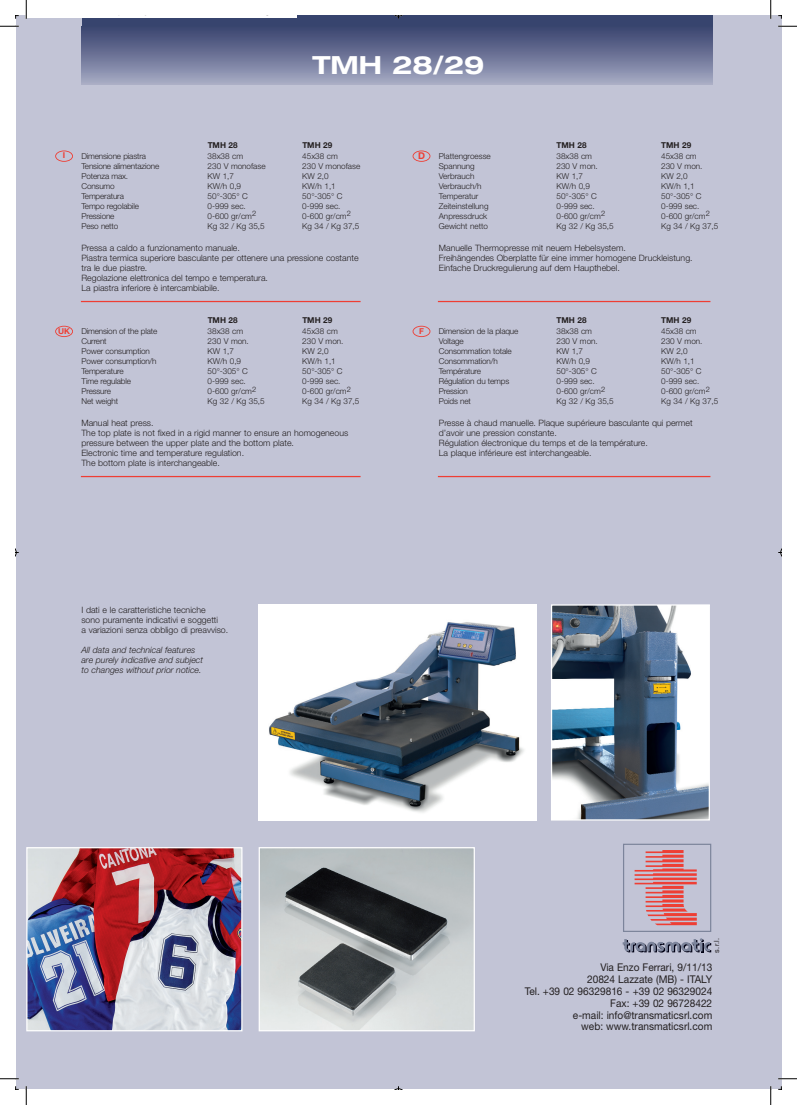
<style>
.page{position:relative;width:797px;height:1105px;background:#fff}
.page>*{position:absolute;margin:0;border:0;box-sizing:border-box;transform-origin:0 0}
.t1{font:700 expanded 25px "Helvetica Neue";color:#fff}
.t2{font:10.62px/11.9px "Helvetica Neue";color:#231f20;text-align:right;scale:.95 1}
.t3{font:700 9.38px "Helvetica Neue";color:#ee3e34}
.t4{font:300 8.75px/10px "Helvetica Neue";color:#231f20}
.t5{font:italic 300 8.75px/10px "Helvetica Neue";color:#231f20}
.t6{font:300 8.12px/10px "Helvetica Neue";color:#231f20}
.t7{font:700 8.12px "Helvetica Neue";color:#231f20}
.t8{font:700 8.12px "Helvetica Neue";color:#ee3e34}
.t9{font:7.25px "Helvetica Neue";color:#231f20}
</style>
<div class="page">
<div style="left:16px;top:16px;width:765px;height:1073px;background:#c2c4d6"></div>
<div style="left:82px;top:26px;width:630px;height:59px;background:linear-gradient(to bottom,#37416c,#a6aac4)"></div>
<div style="left:82px;top:16px;width:630px;height:10px;background:#37446e"></div>
<img style="left:553px;top:606px;width:155px;height:212px">
<div style="left:551px;top:604px;width:159px;height:216px;border:1px solid #fff"></div>
<img style="left:28px;top:849px;width:212px;height:180px">
<div style="left:26px;top:847px;width:216px;height:184px;border:1px solid #fff"></div>
<svg style="left:55px;top:150px;width:18px;height:12px"></svg>
<svg style="left:412px;top:150px;width:18px;height:12px"></svg>
<hr style="left:81px;top:301px;width:279px;height:1px;background:#ee3e34">
<hr style="left:438px;top:301px;width:272px;height:1px;background:#ee3e34">
<hr style="left:438px;top:476px;width:272px;height:1px;background:#ee3e34">
<svg style="left:55px;top:326px;width:18px;height:11px"></svg>
<svg style="left:412px;top:326px;width:18px;height:11px"></svg>
<hr style="left:81px;top:476px;width:279px;height:1px;background:#ee3e34">
<img style="left:261px;top:849px;width:212px;height:180px">
<div style="left:259px;top:847px;width:216px;height:184px;border:1px solid #fff"></div>
<svg style="left:634px;top:850px;width:62px;height:75px"></svg>
<div style="left:623px;top:844px;width:88px;height:88px;border:1px solid #7c849b"></div>
<svg style="left:622px;top:938px;width:89px;height:14px"></svg>
<hr style="left:25px;top:16px;width:272px;height:2px;background:#fff">
<svg style="left:778px;top:1086px;width:4px;height:4px"></svg>
<img style="left:258px;top:605px;width:278px;height:216px">
<svg style="left:0;top:25px;width:19px;height:2px"></svg>
<svg style="left:778px;top:25px;width:19px;height:2px"></svg>
<svg style="left:0;top:1078px;width:19px;height:1px"></svg>
<svg style="left:778px;top:1078px;width:19px;height:1px"></svg>
<svg style="left:25px;top:0;width:2px;height:19px"></svg>
<svg style="left:25px;top:1086px;width:2px;height:19px"></svg>
<svg style="left:770px;top:0;width:1px;height:19px"></svg>
<svg style="left:770px;top:1086px;width:1px;height:19px"></svg>
<h1 class="t1" style="left:312px;top:49px;width:173px">TMH 28/29</h1>
<p class="t8" style="left:63px;top:151px;width:4px">I</p>
<p class="t8" style="left:58px;top:326px;width:13px">UK</p>
<p class="t6" style="left:81px;top:151px;width:79px">Dimensione piastra<br>Tensione alimentazione<br>Potenza max.<br>Consumo<br>Temperatura<br>Tempo regolabile<br>Pressione<br>Peso netto</p>
<p class="t7" style="left:208px;top:140px;width:31px">TMH 28</p>
<p class="t6" style="left:208px;top:151px;width:59px">38x38 cm<br>230 V monofase<br>KW 1,7<br>KW/h 0,9<br>50°-305° C<br>0-999 sec.<br>0-600 gr/cm<sup>2<br></sup>Kg 32 / Kg 35,5</p>
<p class="t7" style="left:302px;top:140px;width:31px">TMH 29</p>
<p class="t6" style="left:302px;top:151px;width:59px">45x38 cm<br>230 V monofase<br>KW 2,0<br>KW/h 1,1<br>50°-305° C<br>0-999 sec.<br>0-600 gr/cm<sup>2<br></sup>Kg 34 / Kg 37,5</p>
<p class="t4" style="left:81px;top:242px;width:279px">Pressa a caldo a funzionamento manuale.<br>Piastra termica superiore basculante per ottenere una pressione costante tra le due piastre.<br>Regolazione elettronica del tempo e temperatura.<br>La piastra inferiore è intercambiabile.</p>
<p class="t6" style="left:81px;top:326px;width:77px">Dimension of the plate<br>Current<br>Power consumption<br>Power consumption/h<br>Temperature<br>Time regulable<br>Pressure<br>Net weight</p>
<p class="t7" style="left:208px;top:315px;width:31px">TMH 28</p>
<p class="t6" style="left:208px;top:326px;width:59px">38x38 cm<br>230 V mon.<br>KW 1,7<br>KW/h 0,9<br>50°-305° C<br>0-999 sec.<br>0-600 gr/cm<sup>2<br></sup>Kg 32 / Kg 35,5</p>
<p class="t7" style="left:302px;top:315px;width:31px">TMH 29</p>
<p class="t6" style="left:302px;top:326px;width:59px">45x38 cm<br>230 V mon.<br>KW 2,0<br>KW/h 1,1<br>50°-305° C<br>0-999 sec.<br>0-600 gr/cm<sup>2<br></sup>Kg 34 / Kg 37,5</p>
<p class="t4" style="left:81px;top:418px;width:268px">Manual heat press.<br>The top plate is not fixed in a rigid manner to ensure an homogeneous pressure between the upper plate and the bottom plate.<br>Electronic time and temperature regulation.<br>The bottom plate is interchangeable.</p>
<p class="t3" style="left:418px;top:150px;width:8px">D</p>
<p class="t6" style="left:439px;top:151px;width:53px">Plattengroesse<br>Spannung<br>Verbrauch<br>Verbrauch/h<br>Temperatur<br>Zeiteinstellung<br>Anpressdruck<br>Gewicht netto</p>
<p class="t7" style="left:556px;top:140px;width:31px">TMH 28</p>
<p class="t6" style="left:556px;top:151px;width:59px">38x38 cm<br>230 V mon.<br>KW 1,7<br>KW/h 0,9<br>50°-305° C<br>0-999 sec.<br>0-600 gr/cm<sup>2<br></sup>Kg 32 / Kg 35,5</p>
<p class="t7" style="left:661px;top:140px;width:31px">TMH 29</p>
<p class="t6" style="left:661px;top:151px;width:59px">45x38 cm<br>230 V mon.<br>KW 2,0<br>KW/h 1,1<br>50°-305° C<br>0-999 sec.<br>0-600 gr/cm<sup>2<br></sup>Kg 34 / Kg 37,5</p>
<p class="t4" style="left:439px;top:242px;width:255px">Manuelle Thermopresse mit neuem Hebelsystem.<br>Freihängendes Oberplatte für eine immer homogene Druckleistung.<br>Einfache Druckregulierung auf dem Haupthebel.</p>
<p class="t8" style="left:419px;top:326px;width:6px">F</p>
<p class="t6" style="left:439px;top:326px;width:81px">Dimension de la plaque<br>Voltage<br>Consommation totale<br>Consommation/h<br>Température<br>Régulation du temps<br>Pression<br>Poids net</p>
<p class="t7" style="left:556px;top:315px;width:31px">TMH 28</p>
<p class="t6" style="left:556px;top:326px;width:59px">38x38 cm<br>230 V mon.<br>KW 1,7<br>KW/h 0,9<br>50°-305° C<br>0-999 sec.<br>0-600 gr/cm<sup>2<br></sup>Kg 32 / Kg 35,5</p>
<p class="t7" style="left:661px;top:315px;width:31px">TMH 29</p>
<p class="t6" style="left:661px;top:326px;width:59px">45x38 cm<br>230 V mon.<br>KW 2,0<br>KW/h 1,1<br>50°-305° C<br>0-999 sec.<br>0-600 gr/cm<sup>2<br></sup>Kg 34 / Kg 37,5</p>
<p class="t4" style="left:439px;top:418px;width:255px">Presse à chaud manuelle. Plaque supérieure basculante qui permet d’avoir une pression constante.<br>Régulation électronique du temps et de la température.<br>La plaque inférieure est interchangeable.</p>
<p class="t4" style="left:81px;top:604px;width:148px">I dati e le caratteristiche tecniche<br>sono puramente indicativi e soggetti<br>a variazioni senza obbligo di preavviso.</p>
<p class="t5" style="left:81px;top:644px;width:123px">All data and technical features are purely indicative and subject to changes without prior notice.</p>
<p class="t9" style="left:712px;top:953px;width:16px;rotate:-90deg">s.r.l.</p>
<h2 class="t2" style="left:524px;top:961px;width:199px">Via Enzo Ferrari, 9/11/13<br>20824 Lazzate (MB) - ITALY<br>Tel. +39 02 96329816 - +39 02 96329024<br>Fax: +39 02 96728422<br>e-mail: info@transmaticsrl.com<br>web: www.transmaticsrl.com</h2>
</div>
